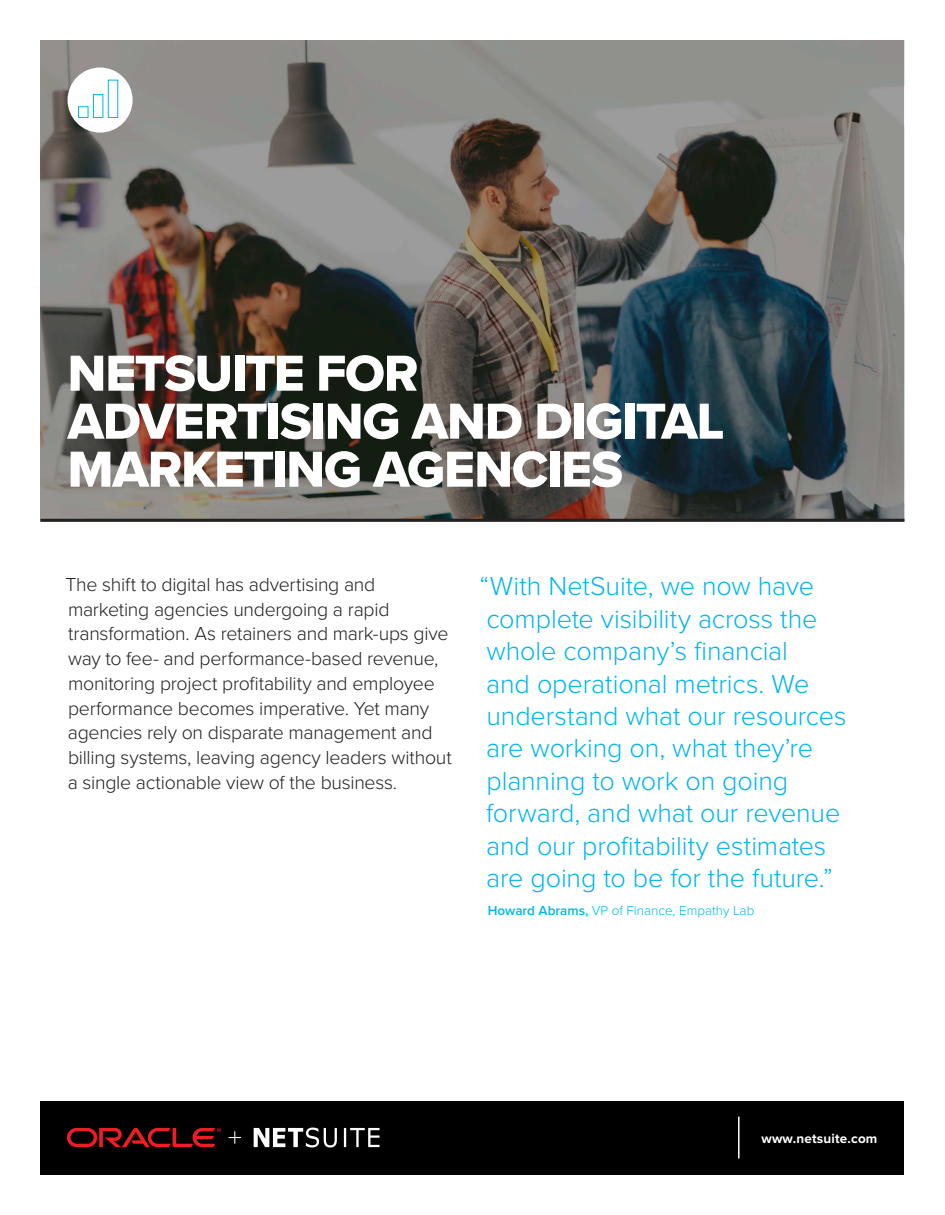
<style>
.page{position:relative;width:945px;height:1215px;background:#fff}
.page>*{position:absolute;margin:0;border:0;box-sizing:border-box;transform-origin:0 0}
.H1-sub_2016{font:52.5px/48px "Proxima Nova Extrabld";letter-spacing:-.025em;color:#fff}
.PullQuote_2016{font:300 27px/32.4px "Proxima Nova";letter-spacing:-.005em;color:#00b5ef}
.Main_Body_2016{font:300 19.5px/24.8px "Proxima Nova";letter-spacing:-.015em;color:#231f20}
.PullQuote_attributio{font:300 13.5px "Proxima Nova";color:#00b5ef}
.t1{font:700 13.5px "Proxima Nova";letter-spacing:.015em;color:#fff}
.s1{font-weight:600}
</style>
<div class="page">
<div style="left:40px;top:1101px;width:864px;height:73px;background:#000"></div>
<hr style="left:738px;top:1117px;width:2px;height:42px;background:#fff">
<svg style="left:229px;top:1128px;width:151px;height:19px"></svg>
<svg style="left:67px;top:1128px;width:154px;height:19px"></svg>
<svg style="left:40px;top:40px;width:864px;height:479px;background:#63625f"></svg>
<hr style="left:40px;top:519px;width:864px;height:3px;background:#231f20">
<div style="left:67px;top:68px;width:66px;height:65px;background:#fff;border-radius:50%"></div>
<div style="left:78px;top:106px;width:11px;height:12px;border:1px solid #00b5ef"></div>
<div style="left:93px;top:94px;width:10px;height:24px;border:1px solid #00b5ef"></div>
<div style="left:108px;top:80px;width:10px;height:38px;border:1px solid #00b5ef"></div>
<p class="H1-sub_2016" style="left:68px;top:352px;width:658px">NETSUITE FOR<br>ADVERTISING AND DIGITAL<br>MARKETING AGENCIES</p>
<p class="Main_Body_2016" style="left:66px;top:572px;width:388px">The shift to digital has advertising and marketing agencies undergoing a rapid transformation. As retainers and mark-ups give way to fee- and performance-based revenue, monitoring project profitability and employee performance becomes imperative. Yet many agencies rely on disparate management and billing systems, leaving agency leaders without a single actionable view of the business.</p>
<p class="PullQuote_2016" style="left:479px;top:571px;width:369px">“With NetSuite, we now have complete visibility across the whole company’s financial<br>and operational metrics. We understand what our resources are working on, what they’re planning to work on going forward, and what our revenue and our profitability estimates are going to be for the future.”</p>
<p class="PullQuote_attributio" style="left:488px;top:903px;width:268px"><span class="s1">Howard Abrams,</span> VP of Finance, Empathy Lab</p>
<p class="t1" style="left:761px;top:1130px;width:118px">www.netsuite.com</p>
</div>
